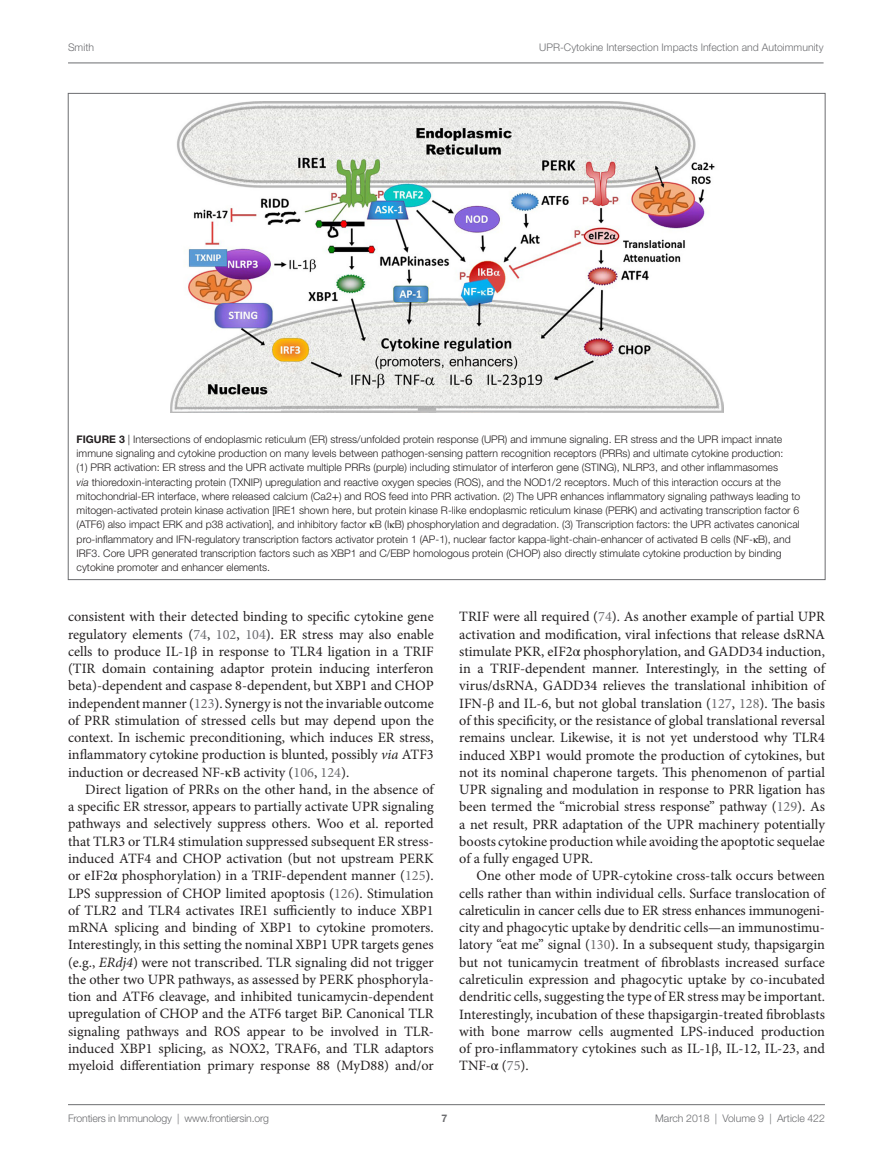
<style>
.page{position:relative;width:893px;height:1170px;background:#fff}
.page>*{position:absolute;margin:0;border:0;box-sizing:border-box;transform-origin:0 0}
.t1{font:14.25px/17.2px "Minion Pro";color:#231f20;text-align:justify}
.t2{font:300 10.5px/14.2px "Helvetica Neue LT Std";color:#231f20}
.t3{font:300 10.5px "Helvetica Neue LT Std";color:#6c6d70}
.t4{font:700 10.5px "Helvetica Neue LT Std";color:#6c6d70}
.s1{font-weight:700}
.s2{font-style:italic}
.s3{font-family:"STIX General";font-weight:400}
.s4{color:#6c6d70}
.s5{font-family:"STIX General"}
</style>
<div class="page">
<img style="left:170px;top:102px;width:553px;height:311px">
<hr style="left:68px;top:1104px;width:757px;height:1px;background:#6c6d70">
<hr style="left:68px;top:63px;width:756px;height:1px;background:#6c6d70">
<p class="t3" style="left:68px;top:41px;width:28px">Smith</p>
<p class="t3" style="left:539px;top:41px;width:286px">UPR-Cytokine Intersection Impacts Infection and Autoimmunity</p>
<p class="t2" style="left:77px;top:432px;width:725px"><span class="s1">FIGURE 3</span> | Intersections of endoplasmic reticulum (ER) stress/unfolded protein response (UPR) and immune signaling. ER stress and the UPR impact innate immune signaling and cytokine production on many levels between pathogen-sensing pattern recognition receptors (PRRs) and ultimate cytokine production:<br>(1) PRR activation: ER stress and the UPR activate multiple PRRs (purple) including stimulator of interferon gene (STING), NLRP3, and other inflammasomes<br><span class="s2">via</span> thioredoxin-interacting protein (TXNIP) upregulation and reactive oxygen species (ROS), and the NOD1/2 receptors. Much of this interaction occurs at the mitochondrial-ER interface, where released calcium (Ca2<span class="s3">+</span>) and ROS feed into PRR activation. (2) The UPR enhances inflammatory signaling pathways leading to mitogen-activated protein kinase activation [IRE1 shown here, but protein kinase R-like endoplasmic reticulum kinase (PERK) and activating transcription factor 6 (ATF6) also impact ERK and p38 activation], and inhibitory factor <span class="s3">κ</span>B (I<span class="s3">κ</span>B) phosphorylation and degradation. (3) Transcription factors: the UPR activates canonical pro-inflammatory and IFN-regulatory transcription factors activator protein 1 (AP-1), nuclear factor kappa-light-chain-enhancer of activated B cells (NF-<span class="s3">κ</span>B), and IRF3. Core UPR generated transcription factors such as XBP1 and C/EBP homologous protein (CHOP) also directly stimulate cytokine production by binding cytokine promoter and enhancer elements.</p>
<p class="t1" style="left:68px;top:608px;width:367px">consistent with their detected binding to specific cytokine gene regulatory elements (<span class="s4">74</span>, <span class="s4">102</span>, <span class="s4">104</span>). ER stress may also enable cells to produce IL-1<span class="s5">β</span> in response to TLR4 ligation in a TRIF (TIR domain containing adaptor protein inducing interferon beta)-dependent and caspase 8-dependent, but XBP1 and CHOP independent manner (<span class="s4">123</span>). Synergy is not the invariable outcome of PRR stimulation of stressed cells but may depend upon the context. In ischemic preconditioning, which induces ER stress, inflammatory cytokine production is blunted, possibly <span class="s2">via</span> ATF3 induction or decreased NF-<span class="s5">κ</span>B activity (<span class="s4">106</span>, <span class="s4">124</span>).</p>
<p class="t1" style="left:68px;top:780px;width:367px;text-indent:17px">Direct ligation of PRRs on the other hand, in the absence of a specific ER stressor, appears to partially activate UPR signaling pathways and selectively suppress others. Woo et al. reported that TLR3 or TLR4 stimulation suppressed subsequent ER stress&shy;induced ATF4 and CHOP activation (but not upstream PERK or eIF2<span class="s5">α</span> phosphorylation) in a TRIF-dependent manner (<span class="s4">125</span>).<br>LPS suppression of CHOP limited apoptosis (<span class="s4">126</span>). Stimulation of TLR2 and TLR4 activates IRE1 sufficiently to induce XBP1 mRNA splicing and binding of XBP1 to cytokine promoters.<br>Interestingly, in this setting the nominal XBP1 UPR targets genes (e.g., <span class="s2">ERdj4</span>) were not transcribed. TLR signaling did not trigger the other two UPR pathways, as assessed by PERK phosphoryla&shy;tion and ATF6 cleavage, and inhibited tunicamycin-dependent upregulation of CHOP and the ATF6 target BiP. Canonical TLR signaling pathways and ROS appear to be involved in TLR&shy;induced XBP1 splicing, as NOX2, TRAF6, and TLR adaptors myeloid differentiation primary response 88 (MyD88) and/or</p>
<p class="t1" style="left:459px;top:608px;width:367px">TRIF were all required (<span class="s4">74</span>). As another example of partial UPR activation and modification, viral infections that release dsRNA stimulate PKR, eIF2<span class="s5">α</span> phosphorylation, and GADD34 induction, in a TRIF-dependent manner. Interestingly, in the setting of virus/dsRNA, GADD34 relieves the translational inhibition of IFN-<span class="s5">β</span> and IL-6, but not global translation (<span class="s4">127</span>, <span class="s4">128</span>). The basis of this specificity, or the resistance of global translational reversal remains unclear. Likewise, it is not yet understood why TLR4 induced XBP1 would promote the production of cytokines, but not its nominal chaperone targets. This phenomenon of partial UPR signaling and modulation in response to PRR ligation has been termed the “microbial stress response” pathway (<span class="s4">129</span>). As a net result, PRR adaptation of the UPR machinery potentially boosts cytokine production while avoiding the apoptotic sequelae of a fully engaged UPR.</p>
<p class="t1" style="left:459px;top:867px;width:367px;text-indent:17px">One other mode of UPR-cytokine cross-talk occurs between cells rather than within individual cells. Surface translocation of calreticulin in cancer cells due to ER stress enhances immunogeni&shy;city and phagocytic uptake by dendritic cells—an immunostimu&shy;latory “eat me” signal (<span class="s4">130</span>). In a subsequent study, thapsigargin but not tunicamycin treatment of fibroblasts increased surface calreticulin expression and phagocytic uptake by co-incubated dendritic cells, suggesting the type of ER stress may be important.<br>Interestingly, incubation of these thapsigargin-treated fibroblasts with bone marrow cells augmented LPS-induced production of pro-inflammatory cytokines such as IL-1<span class="s5">β</span>, IL-12, IL-23, and TNF-<span class="s5">α</span> (<span class="s4">75</span>).</p>
<p class="t3" style="left:68px;top:1111px;width:203px">Frontiers in Immunology | www.frontiersin.org</p>
<p class="t3" style="left:655px;top:1111px;width:171px">March 2018 | Volume 9 | Article 422</p>
<p class="t4" style="left:441px;top:1111px;width:7px">7</p>
</div>
